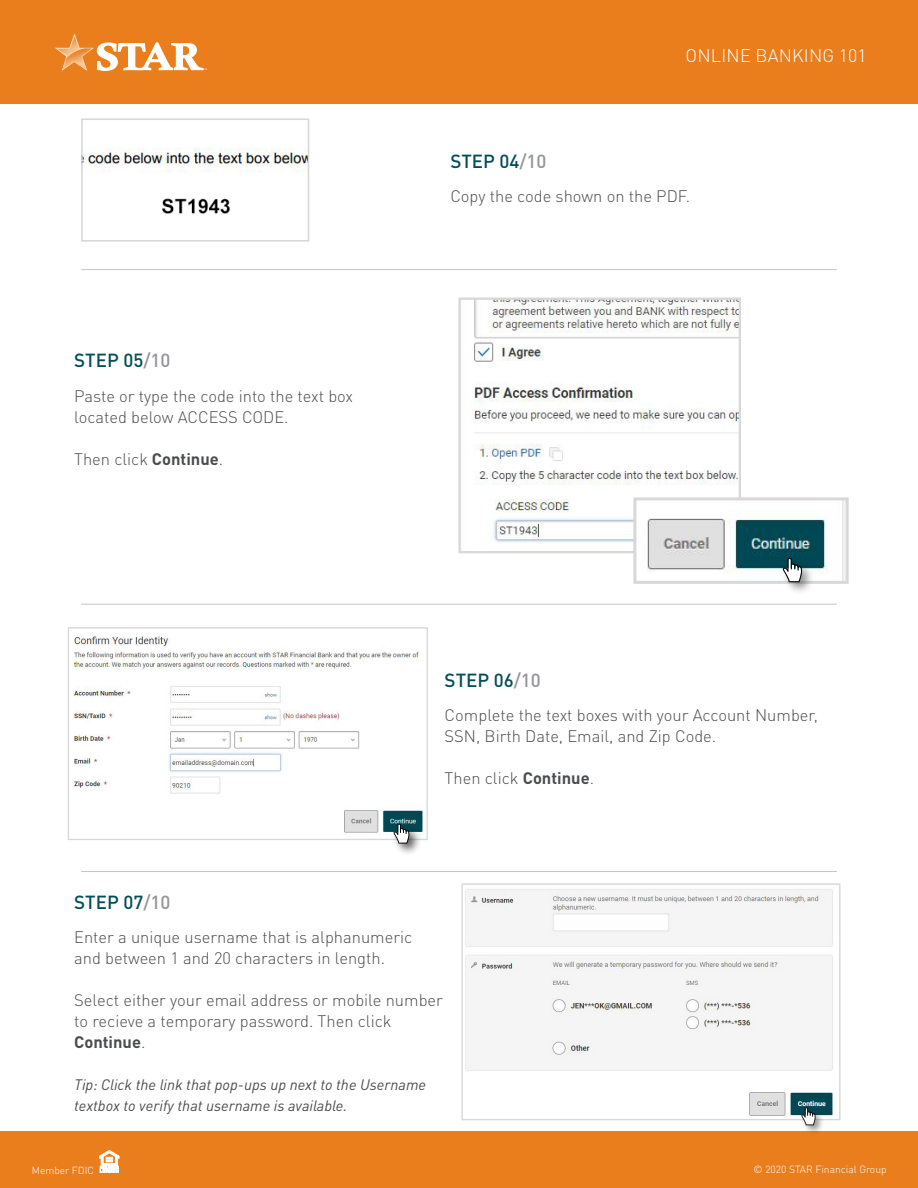
<style>
.page{position:relative;width:918px;height:1188px;background:#fff}
.page>*{position:absolute;margin:0;border:0;box-sizing:border-box;transform-origin:0 0}
.t1{font:500 18.75px "DIN Pro";color:#004e59}
.t2{font:300 18px "DIN Pro";letter-spacing:.01em;color:#fff}
.t3{font:300 16.5px/21px "DIN Pro";color:#4b4c4d}
.t4{font:italic 15px/21px "DIN Pro";color:#4b4c4d}
.t5{font:300 10.35px "DIN Pro";color:#fff}
.t6{font:300 10.2px "DIN Pro";color:#fff}
.s1{color:#939598}
.s2{font-weight:700}
</style>
<div class="page">
<img style="left:474px;top:301px;width:264px;height:241px">
<div style="left:458px;top:298px;width:283px;height:255px;border:2px solid #d8d8d8"></div>
<div style="left:0;top:0;width:918px;height:104px;background:#ea7e1d"></div>
<div style="left:0;top:1132px;width:918px;height:56px;background:#ea7e1d"></div>
<svg style="left:55px;top:33px;width:152px;height:38px"></svg>
<svg style="left:99px;top:1150px;width:20px;height:23px"></svg>
<img style="left:637px;top:501px;width:207px;height:79px">
<div style="left:633px;top:497px;width:216px;height:87px;border:3px solid #d8d8d8"></div>
<div style="left:781px;top:556px;width:34px;height:39px;background:#231f20;opacity:.45"></div>
<svg style="left:783px;top:558px;width:19px;height:24px"></svg>
<img style="left:74px;top:636px;width:350px;height:197px">
<div style="left:68px;top:627px;width:360px;height:213px;border:1px solid #d8d8d8"></div>
<div style="left:391px;top:821px;width:31px;height:35px;background:#231f20;opacity:.75"></div>
<svg style="left:394px;top:824px;width:15px;height:20px"></svg>
<hr style="left:81px;top:269px;width:756px;height:1px;background:#c5c6c8">
<hr style="left:81px;top:604px;width:756px;height:1px;background:#c5c6c8">
<hr style="left:81px;top:871px;width:756px;height:1px;background:#c5c6c8">
<img style="left:465px;top:889px;width:369px;height:227px">
<div style="left:461px;top:883px;width:380px;height:237px;border:1px solid #d8d8d8"></div>
<div style="left:800px;top:1106px;width:25px;height:28px;background:#231f20;opacity:.45"></div>
<svg style="left:801px;top:1107px;width:15px;height:18px"></svg>
<img style="left:84px;top:147px;width:222px;height:67px">
<div style="left:81px;top:118px;width:228px;height:124px;border:2px solid #d8d8d8"></div>
<p class="t2" style="left:686px;top:41px;width:183px">ONLINE BANKING 101</p>
<p class="t1" style="left:74px;top:345px;width:98px">STEP 05<span class="s1">/10</span></p>
<p class="t3" style="left:74px;top:384px;width:281px">Paste or type the code into the text box located below ACCESS CODE.</p>
<p class="t3" style="left:74px;top:447px;width:151px">Then click <span class="s2">Continue</span>.</p>
<p class="t1" style="left:450px;top:146px;width:98px">STEP 04<span class="s1">/10</span></p>
<p class="t3" style="left:450px;top:184px;width:241px">Copy the code shown on the PDF.</p>
<p class="t1" style="left:445px;top:665px;width:98px">STEP 06<span class="s1">/10</span></p>
<p class="t3" style="left:445px;top:704px;width:375px">Complete the text boxes with your Account Number,<br>SSN, Birth Date, Email, and Zip Code.</p>
<p class="t3" style="left:445px;top:766px;width:151px">Then click <span class="s2">Continue</span>.</p>
<p class="t1" style="left:74px;top:887px;width:98px">STEP 07<span class="s1">/10</span></p>
<p class="t3" style="left:74px;top:925px;width:340px">Enter a unique username that is alphanumeric and between 1 and 20 characters in length.</p>
<p class="t3" style="left:74px;top:988px;width:370px">Select either your email address or mobile number to recieve a temporary password. Then click<br><span class="s2">Continue</span>.</p>
<p class="t4" style="left:74px;top:1073px;width:353px">Tip: Click the link that pop-ups up next to the Username textbox to verify that username is available.</p>
<p class="t6" style="left:32px;top:1162px;width:64px">Member FDIC</p>
<p class="t5" style="left:754px;top:1162px;width:135px">© 2020 STAR Financial Group</p>
</div>
